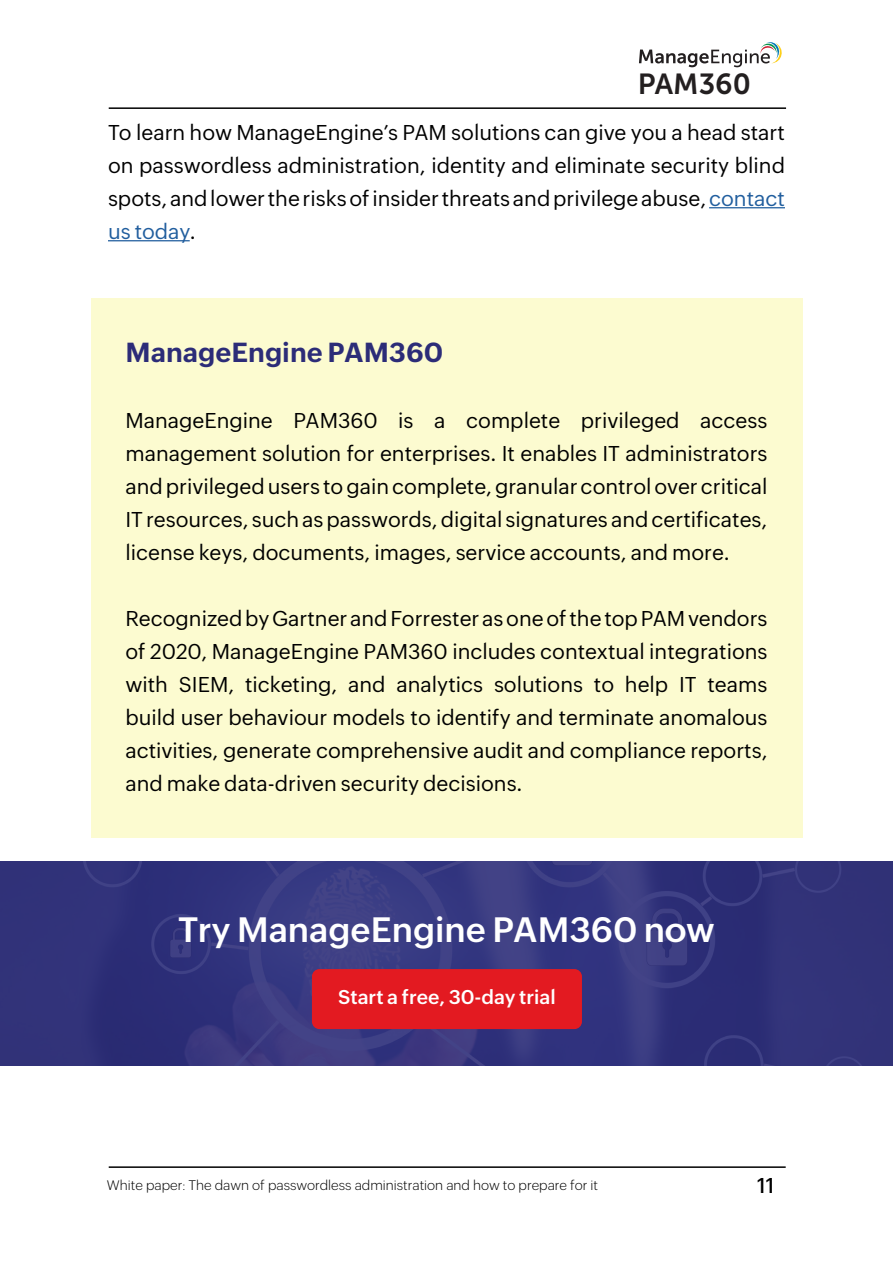
<style>
.page{position:relative;width:893px;height:1263px;background:#fff}
.page>*{position:absolute;margin:0;border:0;box-sizing:border-box;transform-origin:0 0}
.t1{font:600 34.5px "Zoho Puvi";color:#fff}
.t2{font:28.95px "Museo Sans 700";color:#231f20}
.t3{font:700 27px "Zoho Puvi";color:#2c2c78}
.t4{font:21px/33px "Zoho Puvi";color:#000;text-align:justify}
.t5{font:500 21px "Zoho Puvi";color:#000}
.t6{font:600 19.5px "Zoho Puvi";color:#fff}
.t7{font:300 13.5px "Zoho Puvi";color:#000}
.s1{color:#215e9e}
</style>
<div class="page">
<svg style="left:639px;top:42px;width:143px;height:25px"></svg>
<hr style="left:109px;top:1166px;width:677px;height:2px;background:#000">
<hr style="left:109px;top:107px;width:677px;height:2px;background:#000">
<hr style="left:709px;top:207px;width:76px;height:1px;background:#215e9e">
<hr style="left:108px;top:240px;width:82px;height:1px;background:#215e9e">
<div style="left:91px;top:298px;width:711px;height:540px;background:#fcfbd0"></div>
<svg style="left:0;top:861px;width:893px;height:204px;background:#33347c"></svg>
<div style="left:312px;top:969px;width:270px;height:60px;background:#e31a21;border-radius:8px"></div>
<h2 class="t2" style="left:638px;top:68px;width:115px">PAM360</h2>
<p class="t4" style="left:108px;top:114px;width:678px">To learn how ManageEngine’s PAM solutions can give you a head start on passwordless administration, identity and eliminate security blind spots, and lower the risks of insider threats and privilege abuse, <span class="s1">contact us today</span>.</p>
<p class="t3" style="left:125px;top:332px;width:319px">ManageEngine PAM360</p>
<p class="t4" style="left:125px;top:402px;width:644px">ManageEngine PAM360 is a complete privileged access management solution for enterprises. It enables IT administrators and privileged users to gain complete, granular control over critical IT resources, such as passwords, digital signatures and certificates, license keys, documents, images, service accounts, and more.</p>
<p class="t4" style="left:125px;top:600px;width:644px">Recognized by Gartner and Forrester as one of the top PAM vendors of 2020, ManageEngine PAM360 includes contextual integrations with SIEM, ticketing, and analytics solutions to help IT teams build user behaviour models to identify and terminate anomalous activities, generate comprehensive audit and compliance reports, and make data-driven security decisions.</p>
<p class="t1" style="left:178px;top:903px;width:538px">Try ManageEngine PAM360 now</p>
<p class="t6" style="left:338px;top:982px;width:219px">Start a free, 30-day trial</p>
<p class="t7" style="left:107px;top:1176px;width:493px">White paper: The dawn of passwordless administration and how to prepare for it</p>
<p class="t5" style="left:757px;top:1169px;width:19px">11</p>
</div>
